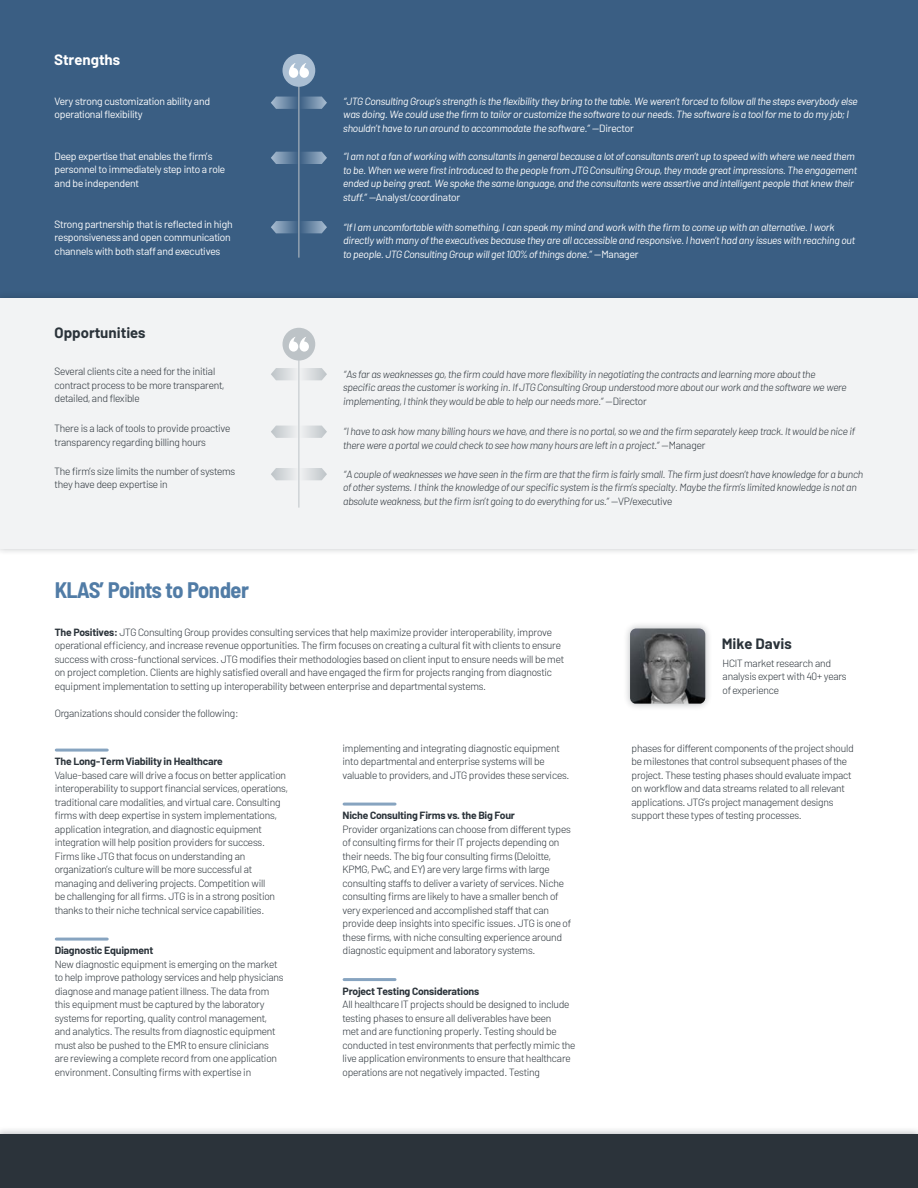
<style>
.page{position:relative;width:918px;height:1188px;background:#fff}
.page>*{position:absolute;margin:0;border:0;box-sizing:border-box;transform-origin:0 0}
.t1{font:700 semi-condensed 22.5px "Barlow";letter-spacing:-.02em;color:#517ca6}
.t2{font:700 15px "Barlow";color:#2b333a}
.t3{font:700 15px "Barlow";color:#fff}
.t4{font:300 10.5px/13.5px "Barlow";letter-spacing:-.02em;color:#2b333a}
.t5{font:italic 10.5px/13.5px "Barlow";letter-spacing:-.02em;color:#fff}
.t6{font:italic 300 10.5px/13.5px "Barlow";letter-spacing:-.02em;color:#2b333a}
.t7{font:10.5px/13.5px "Barlow";letter-spacing:-.02em;color:#fff}
.t8{font:700 10.5px "Barlow";letter-spacing:-.02em;color:#2b333a}
.s1{font-style:normal}
.s2{font-weight:700}
</style>
<div class="page">
<div style="left:0;top:0;width:918px;height:332px;background:#3a5e83"></div>
<div style="left:0;top:290px;width:918px;height:266px;background:#111921;opacity:.3"></div>
<div style="left:0;top:298px;width:918px;height:250px;background:#f2f3f4"></div>
<div style="left:0;top:1126px;width:918px;height:62px;background:#111921;opacity:.3"></div>
<div style="left:0;top:1134px;width:918px;height:54px;background:#2b333a"></div>
<svg style="left:271px;top:97px;width:56px;height:12px"></svg>
<svg style="left:271px;top:152px;width:56px;height:12px"></svg>
<svg style="left:271px;top:221px;width:56px;height:12px"></svg>
<svg style="left:271px;top:368px;width:56px;height:12px"></svg>
<svg style="left:271px;top:426px;width:56px;height:12px"></svg>
<svg style="left:271px;top:468px;width:56px;height:12px"></svg>
<hr style="left:56px;top:749px;width:51px;height:3px;background:#87a4c0">
<hr style="left:56px;top:938px;width:51px;height:3px;background:#87a4c0">
<hr style="left:344px;top:803px;width:51px;height:3px;background:#87a4c0">
<hr style="left:344px;top:978px;width:51px;height:3px;background:#87a4c0">
<div style="left:622px;top:621px;width:91px;height:91px;background:#111921;opacity:.3"></div>
<img style="left:630px;top:628px;width:75px;height:76px">
<hr style="left:299px;top:67px;width:1px;height:191px;background:#bdc3c7">
<hr style="left:299px;top:337px;width:1px;height:171px;background:#bdc3c7">
<div style="left:283px;top:54px;width:32px;height:33px;background:#abbfd3;border-radius:50%"></div>
<svg style="left:289px;top:63px;width:20px;height:15px"></svg>
<div style="left:283px;top:328px;width:32px;height:33px;background:#bdc3c7;border-radius:50%"></div>
<svg style="left:289px;top:337px;width:20px;height:15px"></svg>
<h2 class="t3" style="left:55px;top:48px;width:67px">Strengths</h2>
<p class="t7" style="left:55px;top:93px;width:157px">Very strong customization ability and operational flexibility</p>
<p class="t7" style="left:55px;top:148px;width:172px">Deep expertise that enables the firm’s personnel to immediately step into a role and be independent</p>
<p class="t7" style="left:55px;top:216px;width:180px">Strong partnership that is reflected in high responsiveness and open communication channels with both staff and executives</p>
<h2 class="t2" style="left:55px;top:322px;width:93px">Opportunities</h2>
<p class="t4" style="left:55px;top:364px;width:171px">Several clients cite a need for the initial contract process to be more transparent, detailed, and flexible</p>
<p class="t4" style="left:55px;top:421px;width:177px">There is a lack of tools to provide proactive transparency regarding billing hours</p>
<p class="t4" style="left:55px;top:464px;width:182px">The firm’s size limits the number of systems they have deep expertise in</p>
<h1 class="t1" style="left:55px;top:574px;width:196px">KLAS’ Points to Ponder</h1>
<p class="t5" style="left:343px;top:93px;width:516px">“JTG Consulting Group’s strength is the flexibility they bring to the table. We weren’t forced to follow all the steps everybody else was doing. We could use the firm to tailor or customize the software to our needs. The software is a tool for me to do my job; I shouldn’t have to run around to accommodate the software.” <span class="s1">—Director</span></p>
<p class="t5" style="left:343px;top:149px;width:515px">“I am not a fan of working with consultants in general because a lot of consultants aren’t up to speed with where we need them to be. When we were first introduced to the people from JTG Consulting Group, they made great impressions. The engagement ended up being great. We spoke the same language, and the consultants were assertive and intelligent people that knew their stuff.” <span class="s1">—Analyst/coordinator</span></p>
<p class="t5" style="left:343px;top:219px;width:513px">“If I am uncomfortable with something, I can speak my mind and work with the firm to come up with an alternative. I work directly with many of the executives because they are all accessible and responsive. I haven’t had any issues with reaching out to people. JTG Consulting Group will get 100% of things done.” <span class="s1">—Manager</span></p>
<p class="t6" style="left:343px;top:366px;width:505px">“As far as weaknesses go, the firm could have more flexibility in negotiating the contracts and learning more about the specific areas the customer is working in. If JTG Consulting Group understood more about our work and the software we were implementing, I think they would be able to help our needs more.” <span class="s1">—Director</span></p>
<p class="t6" style="left:343px;top:424px;width:513px">“I have to ask how many billing hours we have, and there is no portal, so we and the firm separately keep track. It would be nice if there were a portal we could check to see how many hours are left in a project.” <span class="s1">—Manager</span></p>
<p class="t6" style="left:343px;top:466px;width:522px">“A couple of weaknesses we have seen in the firm are that the firm is fairly small. The firm just doesn’t have knowledge for a bunch of other systems. I think the knowledge of our specific system is the firm’s specialty. Maybe the firm’s limited knowledge is not an absolute weakness, but the firm isn’t going to do everything for us.” <span class="s1">—VP/executive</span></p>
<p class="t4" style="left:55px;top:625px;width:511px"><span class="s2">The Positives:</span> JTG Consulting Group provides consulting services that help maximize provider interoperability, improve operational efficiency, and increase revenue opportunities. The firm focuses on creating a cultural fit with clients to ensure success with cross-functional services. JTG modifies their methodologies based on client input to ensure needs will be met on project completion. Clients are highly satisfied overall and have engaged the firm for projects ranging from diagnostic equipment implementation to setting up interoperability between enterprise and departmental systems.</p>
<p class="t4" style="left:55px;top:706px;width:185px">Organizations should consider the following:</p>
<p class="t8" style="left:55px;top:754px;width:170px">The Long-Term Viability in Healthcare</p>
<p class="t4" style="left:55px;top:767px;width:235px">Value-based care will drive a focus on better application interoperability to support financial services, operations, traditional care modalities, and virtual care. Consulting firms with deep expertise in system implementations, application integration, and diagnostic equipment integration will help position providers for success.<br>Firms like JTG that focus on understanding an organization’s culture will be more successful at managing and delivering projects. Competition will<br>be challenging for all firms. JTG is in a strong position thanks to their niche technical service capabilities.</p>
<p class="t8" style="left:55px;top:943px;width:100px">Diagnostic Equipment</p>
<p class="t4" style="left:55px;top:956px;width:230px">New diagnostic equipment is emerging on the market to help improve pathology services and help physicians diagnose and manage patient illness. The data from this equipment must be captured by the laboratory systems for reporting, quality control management, and analytics. The results from diagnostic equipment must also be pushed to the EMR to ensure clinicians are reviewing a complete record from one application environment. Consulting firms with expertise in</p>
<p class="t4" style="left:343px;top:740px;width:228px">implementing and integrating diagnostic equipment into departmental and enterprise systems will be valuable to providers, and JTG provides these services.</p>
<p class="t8" style="left:343px;top:808px;width:174px">Niche Consulting Firms vs. the Big Four</p>
<p class="t4" style="left:343px;top:821px;width:230px">Provider organizations can choose from different types of consulting firms for their IT projects depending on their needs. The big four consulting firms (Deloitte, KPMG, PwC, and EY) are very large firms with large consulting staffs to deliver a variety of services. Niche consulting firms are likely to have a smaller bench of very experienced and accomplished staff that can provide deep insights into specific issues. JTG is one of these firms, with niche consulting experience around diagnostic equipment and laboratory systems.</p>
<p class="t8" style="left:343px;top:983px;width:138px">Project Testing Considerations</p>
<p class="t4" style="left:343px;top:997px;width:234px">All healthcare IT projects should be designed to include testing phases to ensure all deliverables have been<br>met and are functioning properly. Testing should be conducted in test environments that perfectly mimic the live application environments to ensure that healthcare operations are not negatively impacted. Testing</p>
<h2 class="t2" style="left:722px;top:632px;width:72px">Mike Davis</h2>
<p class="t4" style="left:723px;top:655px;width:126px">HCIT market research and analysis expert with 40+ years of experience</p>
<p class="t4" style="left:631px;top:740px;width:224px">phases for different components of the project should be milestones that control subsequent phases of the project. These testing phases should evaluate impact on workflow and data streams related to all relevant applications. JTG’s project management designs support these types of testing processes.</p>
</div>
